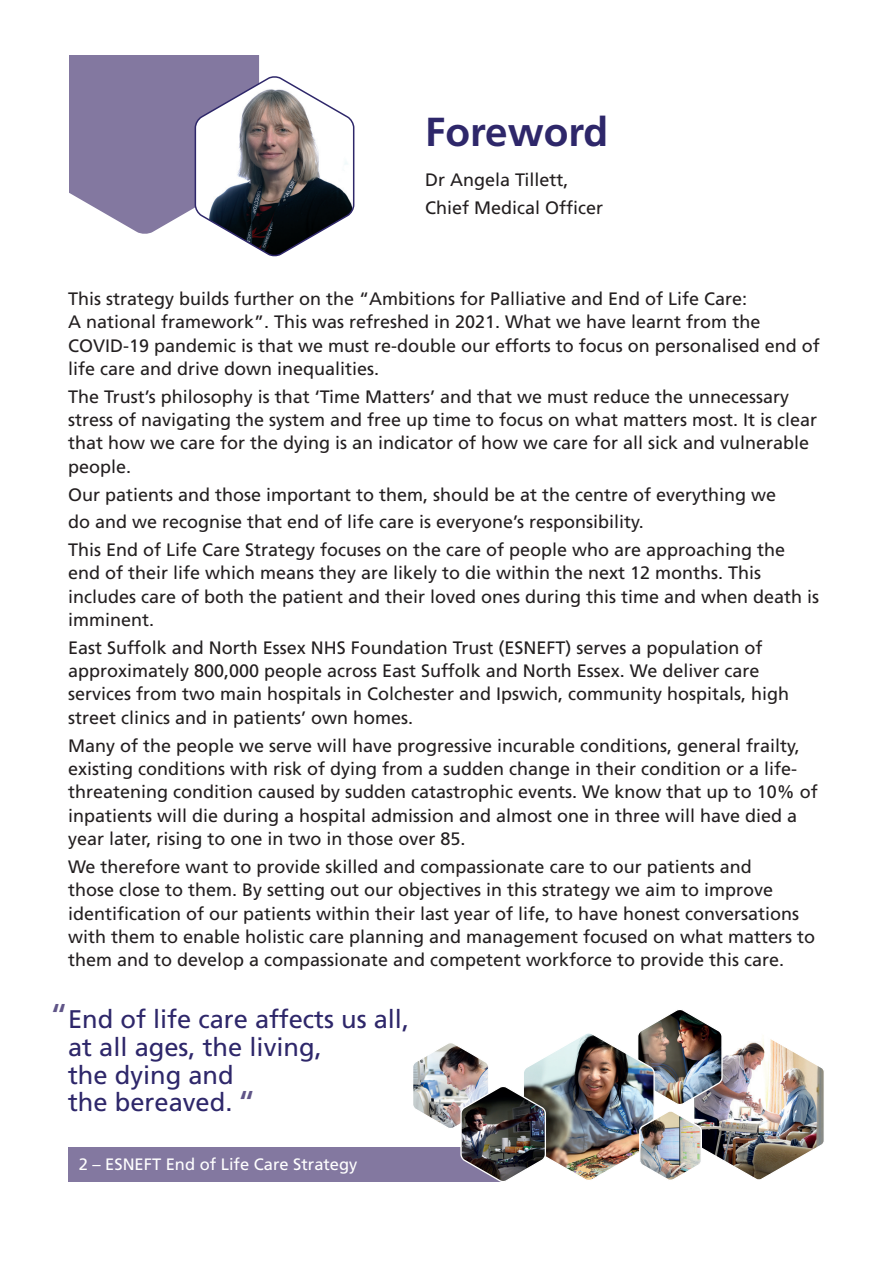
<style>
.page{position:relative;width:893px;height:1263px;background:#fff}
.page>*{position:absolute;margin:0;border:0;box-sizing:border-box;transform-origin:0 0}
.t1{font:700 40.5px "Frutiger";color:#2e276a}
.t2{font:33px "Frutiger";color:#605588}
.t3{font:25.5px/27.8px "Frutiger";color:#2e276a}
.t4{font:18px/23.4px "Frutiger";color:#231f20}
.t5{font:16.5px "Frutiger";color:#fff}
</style>
<div class="page">
<div style="left:68px;top:1147px;width:434px;height:34px;background:#8378a0"></div>
<img style="left:411px;top:1010px;width:413px;height:172px">
<svg style="left:69px;top:55px;width:191px;height:179px;background:#8d83a8"></svg>
<svg style="left:194px;top:74px;width:161px;height:183px"></svg>
<h1 class="t1" style="left:425px;top:108px;width:185px">Foreword</h1>
<p class="t4" style="left:425px;top:166px;width:180px;line-height:27.6px">Dr Angela Tillett,<br>Chief Medical Officer</p>
<p class="t4" style="left:68px;top:287px;width:753px">This strategy builds further on the “Ambitions for Palliative and End of Life Care:<br>A national framework”. This was refreshed in 2021. What we have learnt from the COVID-19 pandemic is that we must re-double our efforts to focus on personalised end of life care and drive down inequalities.</p>
<p class="t4" style="left:68px;top:385px;width:751px">The Trust’s philosophy is that ‘Time Matters’ and that we must reduce the unnecessary stress of navigating the system and free up time to focus on what matters most. It is clear that how we care for the dying is an indicator of how we care for all sick and vulnerable people.</p>
<p class="t4" style="left:68px;top:480px;width:719px;line-height:27.6px">Our patients and those important to them, should be at the centre of everything we do and we recognise that end of life care is everyone’s responsibility.<br>This End of Life Care Strategy focuses on the care of people who are approaching the</p>
<p class="t4" style="left:68px;top:561px;width:753px">end of their life which means they are likely to die within the next 12 months. This includes care of both the patient and their loved ones during this time and when death is imminent.</p>
<p class="t4" style="left:68px;top:636px;width:723px">East Suffolk and North Essex NHS Foundation Trust (ESNEFT) serves a population of approximately 800,000 people across East Suffolk and North Essex. We deliver care services from two main hospitals in Colchester and Ipswich, community hospitals, high street clinics and in patients’ own homes.</p>
<p class="t4" style="left:68px;top:734px;width:751px">Many of the people we serve will have progressive incurable conditions, general frailty, existing conditions with risk of dying from a sudden change in their condition or a life&shy;threatening condition caused by sudden catastrophic events. We know that up to 10% of inpatients will die during a hospital admission and almost one in three will have died a year later, rising to one in two in those over 85.</p>
<p class="t4" style="left:68px;top:855px;width:749px">We therefore want to provide skilled and compassionate care to our patients and<br>those close to them. By setting out our objectives in this strategy we aim to improve identification of our patients within their last year of life, to have honest conversations with them to enable holistic care planning and management focused on what matters to them and to develop a compassionate and competent workforce to provide this care.</p>
<h3 class="t3" style="left:68px;top:1005px;width:343px">End of life care affects us all, at all ages, the living,<br>the dying and<br>the bereaved.</h3>
<h2 class="t2" style="left:50px;top:996px;width:20px">“</h2>
<h2 class="t2" style="left:237px;top:1083px;width:20px">“</h2>
<p class="t5" style="left:79px;top:1155px;width:280px">2 – ESNEFT End of Life Care Strategy</p>
</div>
